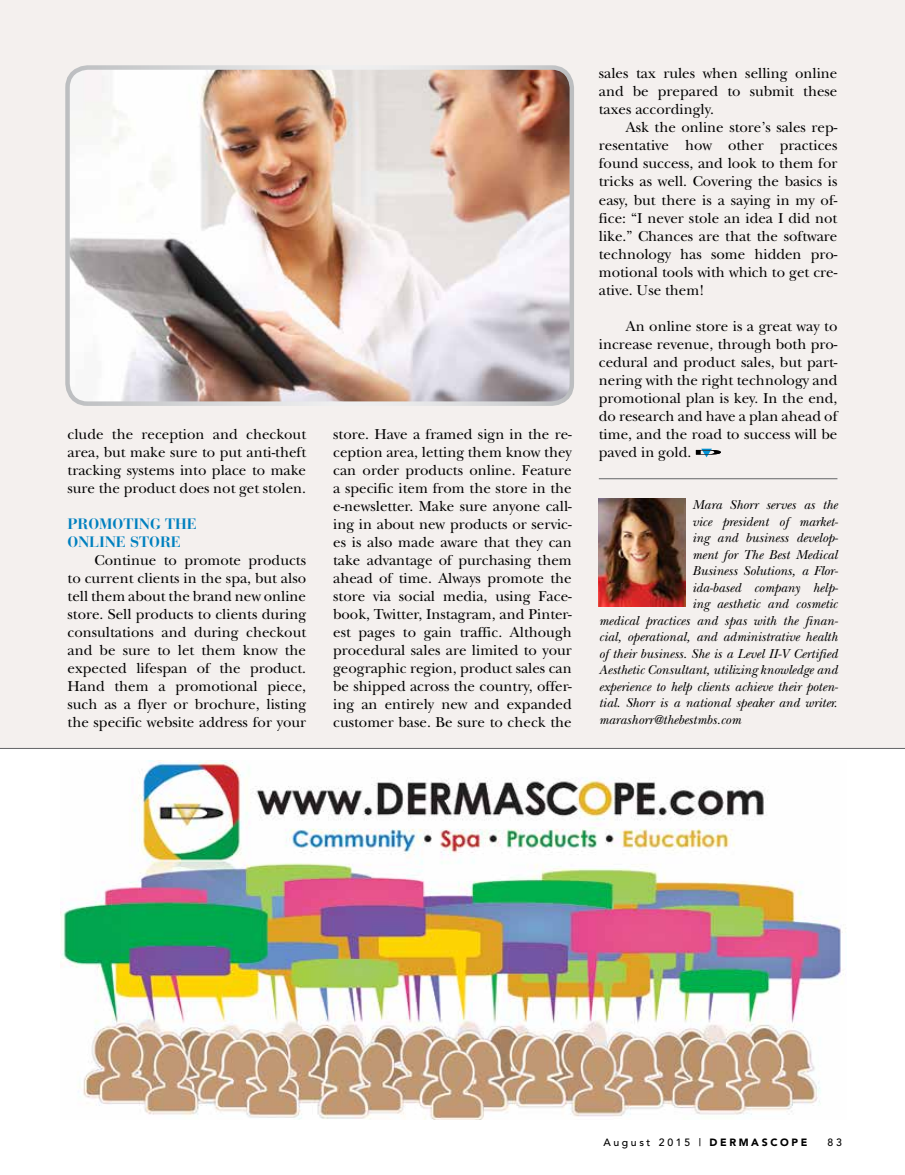
<style>
.page{position:relative;width:905px;height:1175px;background:#fff}
.page>*{position:absolute;margin:0;border:0;box-sizing:border-box;transform-origin:0 0}
.t1{font:15px/18px "New Baskerville";color:#000;text-align:justify}
.t2{font:700 15px/18px "Bauer Bodoni";color:#0080bf}
.t3{font:italic 13.5px "New Baskerville";color:#000}
.t4{font:500 10.5px "Avenir";letter-spacing:.25em;color:#000}
.s1{font-weight:900}
</style>
<div class="page">
<div style="left:0;top:0;width:904px;height:748px;background:#f4f0ee"></div>
<hr style="left:0;top:748px;width:904px;height:1px;background:#636466">
<img style="left:60px;top:760px;width:786px;height:359px">
<img style="left:70px;top:70px;width:499px;height:331px">
<div style="left:65px;top:65px;width:509px;height:341px;border:4px solid #fff;border-radius:20px"></div>
<img style="left:598px;top:498px;width:87px;height:108px">
<hr style="left:598px;top:478px;width:239px;height:1px;background:#636466">
<svg style="left:696px;top:449px;width:25px;height:8px"></svg>
<p class="t1" style="left:68px;top:425px;width:240px">clude the reception and checkout area, but make sure to put anti-theft tracking systems into place to make sure the product does not get stolen.</p>
<p class="t2" style="left:68px;top:514px;width:131px">PROMOTING THE<br>ONLINE STORE</p>
<p class="t1" style="left:68px;top:551px;width:240px;text-indent:27px">Continue to promote products to current clients in the spa, but also tell them about the brand new online store. Sell products to clients during consultations and during checkout and be sure to let them know the expected lifespan of the product.<br>Hand them a promotional piece, such as a flyer or brochure, listing the specific website address for your</p>
<p class="t1" style="left:333px;top:425px;width:240px">store. Have a framed sign in the re&shy;ception area, letting them know they can order products online. Feature a specific item from the store in the e-newsletter. Make sure anyone call&shy;ing in about new products or servic&shy;es is also made aware that they can take advantage of purchasing them ahead of time. Always promote the store via social media, using Face&shy;book, Twitter, Instagram, and Pinter&shy;est pages to gain traffic. Although procedural sales are limited to your geographic region, product sales can be shipped across the country, offer&shy;ing an entirely new and expanded customer base. Be sure to check the</p>
<p class="t1" style="left:598px;top:65px;width:240px">sales tax rules when selling online and be prepared to submit these taxes accordingly.</p>
<p class="t1" style="left:598px;top:119px;width:240px;text-indent:27px">Ask the online store’s sales rep&shy;resentative how other practices found success, and look to them for tricks as well. Covering the basics is easy, but there is a saying in my of&shy;fice: “I never stole an idea I did not like.” Chances are that the software technology has some hidden pro&shy;motional tools with which to get cre&shy;ative. Use them!</p>
<p class="t1" style="left:598px;top:317px;width:240px;text-indent:27px">An online store is a great way to increase revenue, through both pro&shy;cedural and product sales, but part&shy;nering with the right technology and promotional plan is key. In the end, do research and have a plan ahead of time, and the road to success will be paved in gold.</p>
<p class="t3" style="left:692px;top:497px;width:147px">Mara Shorr serves as the</p>
<p class="t3" style="left:692px;top:513px;width:148px">vice president of market-</p>
<p class="t3" style="left:692px;top:530px;width:148px">ing and business develop-</p>
<p class="t3" style="left:692px;top:546px;width:147px">ment for The Best Medical</p>
<p class="t3" style="left:692px;top:563px;width:148px">Business Solutions, a Flor-</p>
<p class="t3" style="left:692px;top:579px;width:148px">ida-based company help-</p>
<p class="t3" style="left:692px;top:596px;width:147px">ing aesthetic and cosmetic</p>
<p class="t3" style="left:598px;top:612px;width:241px">medical practices and spas with the finan-</p>
<p class="t3" style="left:598px;top:629px;width:240px">cial, operational, and administrative health</p>
<p class="t3" style="left:598px;top:645px;width:240px">of their business. She is a Level II-V Certified</p>
<p class="t3" style="left:598px;top:662px;width:240px">Aesthetic Consultant, utilizing knowledge and</p>
<p class="t3" style="left:598px;top:678px;width:241px">experience to help clients achieve their poten-</p>
<p class="t3" style="left:598px;top:695px;width:240px">tial. Shorr is a national speaker and writer.</p>
<p class="t3" style="left:598px;top:711px;width:143px">marashorr@thebestmbs.com</p>
<p class="t4" style="left:603px;top:1136px;width:205px">August 2015 | <span class="s1">DERMASCOPE</span></p>
<p class="t4" style="left:827px;top:1136px;width:16px">83</p>
</div>
